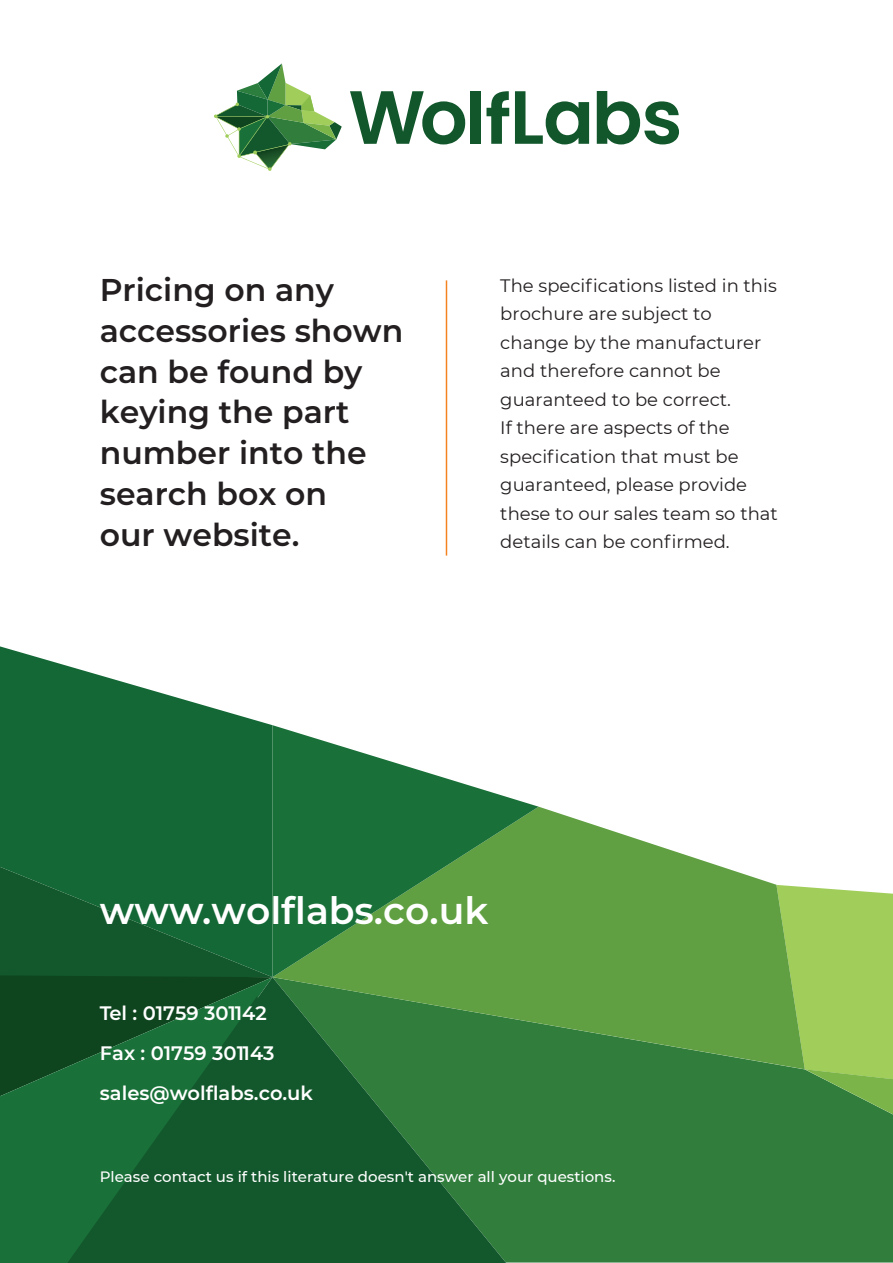
<style>
.page{position:relative;width:893px;height:1263px;background:#fff}
.page>*{position:absolute;margin:0;border:0;box-sizing:border-box;transform-origin:0 0}
.t1{font:600 37.65px "Montserrat";color:#fff}
.t2{font:600 31.5px/41px "Montserrat";color:#231f20}
.t3{font:600 19.5px/40.2px "Montserrat";color:#fff}
.t4{font:18px/28.5px "Montserrat";color:#231f20}
.t5{font:500 15px "Montserrat";color:#fff}
</style>
<div class="page">
<div style="left:606px;top:1069px;width:170px;height:193px;background:#307d3c"></div>
<svg style="left:0;top:646px;width:272px;height:150px;fill:#136836"></svg>
<svg style="left:0;top:796px;width:272px;height:176px;background:#136333"></svg>
<svg style="left:0;top:972px;width:272px;height:5px"></svg>
<svg style="left:539px;top:807px;width:238px;height:262px;fill:#60a042"></svg>
<svg style="left:776px;top:885px;width:117px;height:377px;background:#68a54c"></svg>
<svg style="left:272px;top:725px;width:267px;height:252px"></svg>
<svg style="left:0;top:977px;width:606px;height:285px;background:#206a33"></svg>
<svg style="left:214px;top:63px;width:128px;height:108px"></svg>
<svg style="left:350px;top:91px;width:115px;height:53px"></svg>
<div style="left:470px;top:91px;width:11px;height:53px;background:#11572b"></div>
<svg style="left:486px;top:91px;width:23px;height:53px"></svg>
<svg style="left:515px;top:91px;width:74px;height:53px"></svg>
<svg style="left:597px;top:91px;width:82px;height:53px"></svg>
<hr style="left:446px;top:280px;width:1px;height:276px;background:#f38321">
<h2 class="t2" style="left:100px;top:268px;width:305px">Pricing on any accessories shown can be found by keying the part number into the search box on<br>our website.</h2>
<p class="t4" style="left:500px;top:270px;width:279px">The specifications listed in this brochure are subject to change by the manufacturer and therefore cannot be guaranteed to be correct.<br>If there are aspects of the specification that must be guaranteed, please provide these to our sales team so that details can be confirmed.</p>
<h1 class="t1" style="left:100px;top:884px;width:390px">www.wolflabs.co.uk</h1>
<p class="t3" style="left:100px;top:992px;width:215px">Tel : 01759 301142<br>Fax : 01759 301143 sales@wolflabs.co.uk</p>
<p class="t5" style="left:100px;top:1166px;width:517px">Please contact us if this literature doesn't answer all your questions.</p>
</div>
